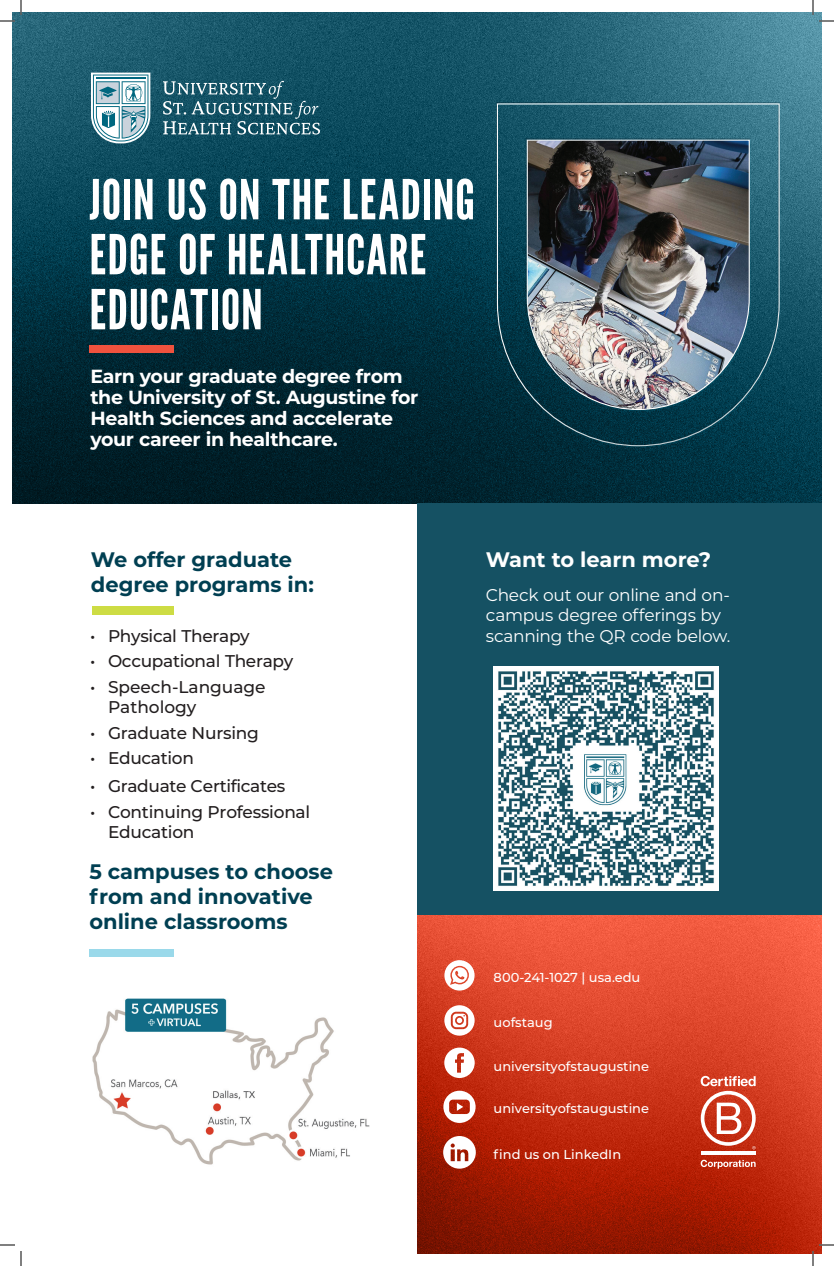
<style>
.page{position:relative;width:834px;height:1266px;background:#fff}
.page>*{position:absolute;margin:0;border:0;box-sizing:border-box;transform-origin:0 0}
.t1{font:55px/55px "League Gothic";letter-spacing:.015em;color:#fff}
.t2{font:700 21px/25.2px "Montserrat";color:#003f52}
.t3{font:700 21px "Montserrat";color:#fff}
.t4{font:700 19px/21px "Montserrat";letter-spacing:-.02em;color:#fff}
.t5{font:500 17px/20.4px "Montserrat";letter-spacing:-.015em;color:#231f20}
.t6{font:17px/20.4px "Montserrat";letter-spacing:-.015em;color:#fff}
.t7{font:500 13px "Montserrat";color:#fff}
</style>
<div class="page">
<img style="left:12px;top:12px;width:810px;height:491px">
<div style="left:496px;top:102px;width:285px;height:344px;background:#003f52;opacity:.43"></div>
<div style="left:526px;top:138px;width:225px;height:271px;background:#003f52;opacity:.43"></div>
<div style="left:89px;top:346px;width:85px;height:7px;background:#f0523e"></div>
<div style="left:92px;top:606px;width:82px;height:8px;background:#cddc44"></div>
<div style="left:89px;top:949px;width:85px;height:8px;background:#9ad9ea"></div>
<img style="left:92px;top:998px;width:278px;height:167px">
<div style="left:417px;top:503px;width:405px;height:412px;background:#155163"></div>
<img style="left:417px;top:915px;width:405px;height:339px">
<svg style="left:444px;top:960px;width:31px;height:31px"></svg>
<svg style="left:444px;top:1005px;width:31px;height:31px"></svg>
<svg style="left:444px;top:1048px;width:31px;height:30px"></svg>
<svg style="left:443px;top:1091px;width:33px;height:32px"></svg>
<svg style="left:443px;top:1136px;width:33px;height:33px"></svg>
<svg style="left:163px;top:81px;width:157px;height:54px;background:#3b6f7e"></svg>
<svg style="left:91px;top:73px;width:59px;height:70px"></svg>
<hr style="left:701px;top:1152px;width:55px;height:3px;background:#fff">
<svg style="left:701px;top:1076px;width:55px;height:73px"></svg>
<svg style="left:701px;top:1160px;width:55px;height:9px"></svg>
<img style="left:494px;top:666px;width:224px;height:225px">
<svg style="left:0;top:0;width:22px;height:22px"></svg>
<svg style="left:0;top:1244px;width:22px;height:22px"></svg>
<svg style="left:812px;top:0;width:22px;height:22px"></svg>
<svg style="left:812px;top:1244px;width:22px;height:22px"></svg>
<h1 class="t1" style="left:89px;top:173px;width:387px">JOIN US ON THE LEADING<br>EDGE OF HEALTHCARE<br>EDUCATION</h1>
<p class="t4" style="left:90px;top:365px;width:330px">Earn your graduate degree from the University of St. Augustine for<br>Health Sciences and accelerate your career in healthcare.</p>
<p class="t2" style="left:91px;top:546px;width:224px">We offer graduate degree programs in:</p>
<p class="t5" style="left:90px;top:625px;width:161px">• Physical Therapy</p>
<p class="t5" style="left:90px;top:650px;width:205px">• Occupational Therapy</p>
<p class="t5" style="left:108px;top:676px;width:159px;text-indent:-18px">• Speech-Language<br>Pathology</p>
<p class="t5" style="left:90px;top:722px;width:170px">• Graduate Nursing</p>
<p class="t5" style="left:90px;top:747px;width:105px">• Education</p>
<p class="t5" style="left:90px;top:776px;width:197px">• Graduate Certificates</p>
<p class="t5" style="left:108px;top:801px;width:204px;text-indent:-18px">• Continuing Professional<br>Education</p>
<p class="t2" style="left:89px;top:858px;width:245px">5 campuses to choose from and innovative online classrooms</p>
<p class="t3" style="left:486px;top:544px;width:227px">Want to learn more?</p>
<p class="t6" style="left:486px;top:584px;width:246px">Check out our online and on&shy;campus degree offerings by scanning the QR code below.</p>
<p class="t7" style="left:494px;top:968px;width:148px">800-241-1027 | usa.edu</p>
<p class="t7" style="left:494px;top:1013px;width:61px">uofstaug</p>
<p class="t7" style="left:494px;top:1058px;width:157px">universityofstaugustine</p>
<p class="t7" style="left:494px;top:1099px;width:157px">universityofstaugustine</p>
<p class="t7" style="left:494px;top:1145px;width:129px">find us on LinkedIn</p>
</div>
